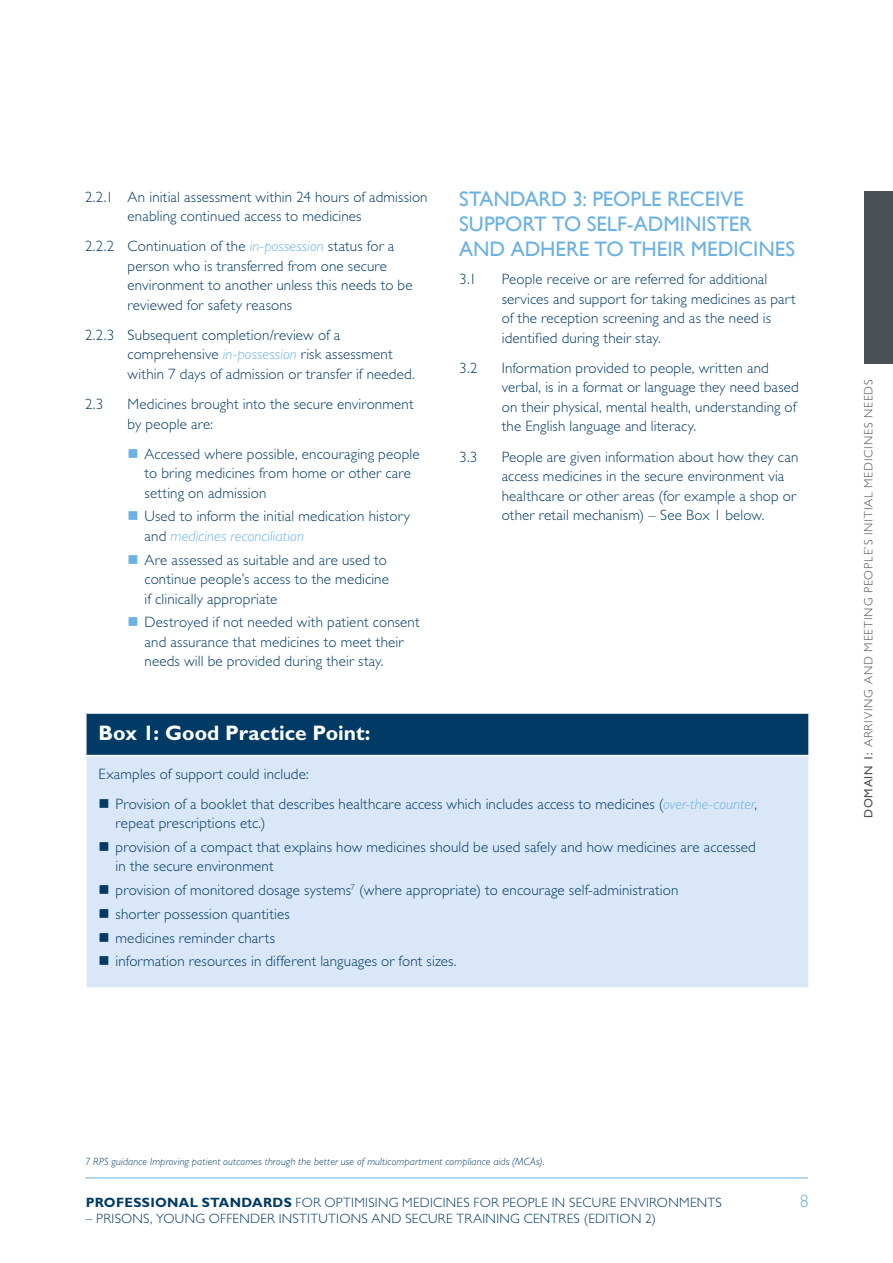
<style>
.page{position:relative;width:893px;height:1263px;background:#fff}
.page>*{position:absolute;margin:0;border:0;box-sizing:border-box;transform-origin:0 0}
.Header_3{font:21px/25.2px "Gill Sans";letter-spacing:-.005em;color:#6bb1e2}
.Box_Header{font:700 21px "Gill Sans Std";color:#fff}
.t1{font:300 18px "Gill Sans Std";color:#6bb1e2}
.Body_Numbers_Indent{font:300 15px/19.5px "Gill Sans Std";letter-spacing:.01em;color:#003a65}
.Body{font:300 15px "Gill Sans Std";letter-spacing:.01em;color:#003a65}
.t2{font:300 13.5px "Gill Sans Std";letter-spacing:.02em;color:#003a65}
.t3{font:300 12px "Gill Sans Std";letter-spacing:.075em;color:#4a5054}
.Footnote{font:italic 300 10.5px "Gill Sans Std";letter-spacing:.015em;color:#003a65}
.s1{font-style:italic;color:#6bb1e2}
.s2{color:#6bb1e2}
.s3{font-weight:400}
.s4{font-weight:700}
</style>
<div class="page">
<hr style="left:85px;top:1178px;width:723px;height:1px;background:#6bb1e2">
<div style="left:864px;top:191px;width:29px;height:173px;background:#4a5054"></div>
<div style="left:86px;top:713px;width:723px;height:42px;background:#003a65"></div>
<div style="left:86px;top:755px;width:723px;height:233px;background:#d9e7f8"></div>
<hr style="left:85px;top:712px;width:725px;height:2px;background:#fff">
<hr style="left:85px;top:714px;width:2px;height:41px;background:#fff">
<hr style="left:808px;top:714px;width:2px;height:41px;background:#fff">
<hr style="left:85px;top:755px;width:725px;height:1px;background:#fff">
<hr style="left:85px;top:756px;width:2px;height:231px;background:#fff">
<hr style="left:808px;top:756px;width:2px;height:231px;background:#fff">
<hr style="left:85px;top:987px;width:725px;height:2px;background:#fff">
<p class="Body_Numbers_Indent" style="left:128px;top:187px;width:302px;text-indent:-43px">2.2.1 An initial assessment within 24 hours of admission enabling continued access to medicines</p>
<p class="Body_Numbers_Indent" style="left:128px;top:237px;width:287px;text-indent:-43px">2.2.2 Continuation of the <span class="s1">in-possession</span> status for a person who is transferred from one secure environment to another unless this needs to be reviewed for safety reasons</p>
<p class="Body_Numbers_Indent" style="left:128px;top:325px;width:289px;text-indent:-43px">2.2.3 Subsequent completion/review of a comprehensive <span class="s1">in-possession</span> risk assessment within 7 days of admission or transfer if needed.</p>
<p class="Body_Numbers_Indent" style="left:85px;top:394px;width:20px">2.3</p>
<p class="Body_Numbers_Indent" style="left:128px;top:394px;width:288px">Medicines brought into the secure environment by people are:</p>
<p class="Body_Numbers_Indent" style="left:145px;top:444px;width:277px;text-indent:-17px"><span class="s2">■</span> Accessed where possible, encouraging people to bring medicines from home or other care setting on admission</p>
<p class="Body_Numbers_Indent" style="left:145px;top:507px;width:267px;text-indent:-17px"><span class="s2">■</span> Used to inform the initial medication history and <span class="s1">medicines reconciliation</span></p>
<p class="Body_Numbers_Indent" style="left:145px;top:550px;width:246px;text-indent:-17px"><span class="s2">■</span> Are assessed as suitable and are used to continue people’s access to the medicine if clinically appropriate</p>
<p class="Body_Numbers_Indent" style="left:145px;top:613px;width:277px;text-indent:-17px"><span class="s2">■</span> Destroyed if not needed with patient consent and assurance that medicines to meet their needs will be provided during their stay.</p>
<p class="Header_3" style="left:459px;top:186px;width:337px">STANDARD 3: PEOPLE RECEIVE<br>SUPPORT TO SELF-ADMINISTER<br>AND ADHERE TO THEIR MEDICINES</p>
<p class="Body_Numbers_Indent" style="left:459px;top:270px;width:19px">3.1</p>
<p class="Body_Numbers_Indent" style="left:502px;top:270px;width:295px">People receive or are referred for additional services and support for taking medicines as part of the reception screening and as the need is identified during their stay.</p>
<p class="Body_Numbers_Indent" style="left:459px;top:358px;width:20px">3.2</p>
<p class="Body_Numbers_Indent" style="left:502px;top:358px;width:299px">Information provided to people, written and verbal, is in a format or language they need based on their physical, mental health, understanding of the English language and literacy.</p>
<p class="Body_Numbers_Indent" style="left:459px;top:447px;width:20px">3.3</p>
<p class="Body_Numbers_Indent" style="left:502px;top:447px;width:298px">People are given information about how they can access medicines in the secure environment via healthcare or other areas (for example a shop or other retail mechanism) – See Box 1 below.</p>
<p class="Box_Header" style="left:99px;top:721px;width:273px">Box 1: Good Practice Point:</p>
<p class="Body" style="left:99px;top:765px;width:212px">Examples of support could include:</p>
<p class="Body_Numbers_Indent" style="left:116px;top:794px;width:643px;text-indent:-17px">■ Provision of a booklet that describes healthcare access which includes access to medicines (<span class="s1">over-the-counter</span>, repeat prescriptions etc.)</p>
<p class="Body_Numbers_Indent" style="left:116px;top:837px;width:642px;text-indent:-17px">■ provision of a compact that explains how medicines should be used safely and how medicines are accessed in the secure environment</p>
<p class="Body_Numbers_Indent" style="left:99px;top:880px;width:581px">■ provision of monitored dosage systems<sup>7</sup> (where appropriate) to encourage self-administration</p>
<p class="Body_Numbers_Indent" style="left:99px;top:904px;width:193px">■ shorter possession quantities</p>
<p class="Body_Numbers_Indent" style="left:99px;top:928px;width:178px">■ medicines reminder charts</p>
<p class="Body_Numbers_Indent" style="left:99px;top:952px;width:359px">■ information resources in different languages or font sizes.</p>
<p class="t3" style="left:861px;top:818px;width:440px;rotate:-90deg"><span class="s3">DOMAIN 1:</span> ARRIVING AND MEETING PEOPLE’S INITIAL MEDICINES NEEDS</p>
<p class="Footnote" style="left:85px;top:1155px;width:461px">7 RPS guidance Improving patient outcomes through the better use of multicompartment compliance aids (MCAs).</p>
<p class="t2" style="left:86px;top:1195px;width:637px"><span class="s4">PROFESSIONAL STANDARDS</span> FOR OPTIMISING MEDICINES FOR PEOPLE IN SECURE ENVIRONMENTS</p>
<p class="t2" style="left:86px;top:1211px;width:572px">– PRISONS, YOUNG OFFENDER INSTITUTIONS AND SECURE TRAINING CENTRES (EDITION 2)</p>
<p class="t1" style="left:800px;top:1191px;width:10px">8</p>
</div>
